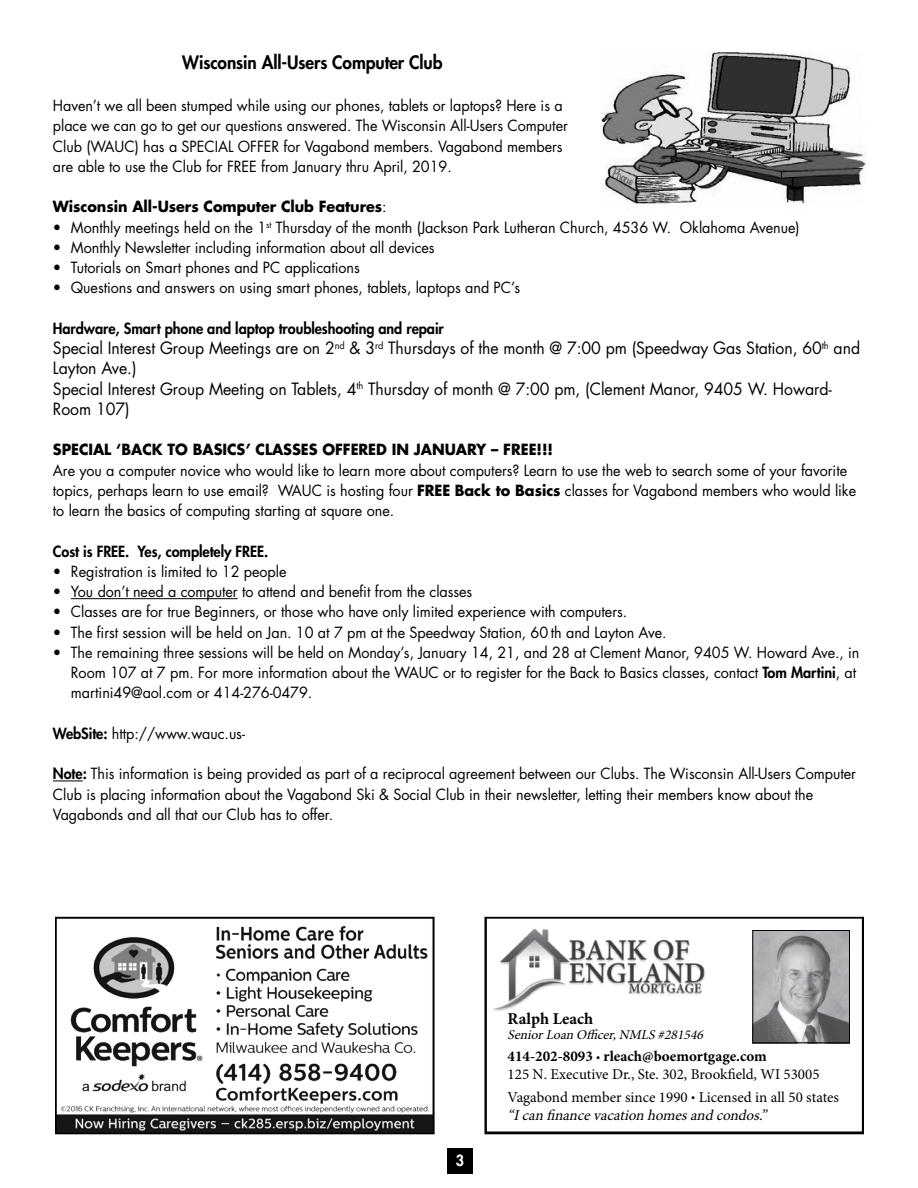
<style>
.page{position:relative;width:918px;height:1188px;background:#fff}
.page>*{position:absolute;margin:0;border:0;box-sizing:border-box;transform-origin:0 0}
.t1{font:800 18px "Futura Std";letter-spacing:-.005em;color:#000;scale:.96 1}
.t2{font:16.5px/20.2px "Futura Std";letter-spacing:-.005em;color:#000;scale:.96 1}
.t3{font:700 16.5px "Minion Pro";letter-spacing:.005em;color:#000}
.t4{font:15px/20.2px "Futura Std";letter-spacing:-.005em;color:#000;scale:.96 1}
.t5{font:15px/18px "Minion Pro";color:#000}
.t6{font:700 15px "Futura Std";letter-spacing:-.005em;color:#000;scale:.96 1}
.t7{font:800 15px "Futura Std";letter-spacing:-.005em;color:#000;scale:.96 1}
.t8{font:800 15px "Futura Std";color:#fff;scale:.96 1}
.t9{font:italic 13.5px "Minion Pro";color:#000}
.s1{font-weight:400}
.s2{font-weight:700}
.s3{font-weight:800}
.s4{font-weight:700;font-size:10.5px}
.s5{font-style:italic}
</style>
<div class="page">
<div style="left:447px;top:1148px;width:26px;height:26px;background:#000"></div>
<hr style="left:71px;top:598px;width:167px;height:1px;background:#000">
<hr style="left:53px;top:781px;width:30px;height:1px;background:#000">
<img style="left:601px;top:53px;width:265px;height:151px">
<img style="left:58px;top:926px;width:374px;height:205px">
<div style="left:55px;top:917px;width:380px;height:217px;border:2px solid #000"></div>
<img style="left:493px;top:928px;width:212px;height:83px">
<img style="left:754px;top:932px;width:94px;height:109px">
<div style="left:752px;top:930px;width:98px;height:113px;border:1px solid #000"></div>
<div style="left:484px;top:917px;width:380px;height:217px;border:2px solid #000"></div>
<p class="t1" style="left:182px;top:51px;width:273px">Wisconsin All-Users Computer Club</p>
<p class="t4" style="left:53px;top:96px;width:538px">Haven’t we all been stumped while using our phones, tablets or laptops? Here is a place we can go to get our questions answered. The Wisconsin All-Users Computer Club (WAUC) has a SPECIAL OFFER for Vagabond members. Vagabond members are able to use the Club for FREE from January thru April, 2019.</p>
<p class="t6" style="left:53px;top:197px;width:349px">Wisconsin All-Users Computer Club Features<span class="s1">:</span></p>
<p class="t4" style="left:53px;top:217px;width:779px">• Monthly meetings held on the 1<sup>st</sup> Thursday of the month (Jackson Park Lutheran Church, 4536 W. Oklahoma Avenue)</p>
<p class="t4" style="left:53px;top:237px;width:399px">• Monthly Newsletter including information about all devices</p>
<p class="t4" style="left:53px;top:258px;width:321px">• Tutorials on Smart phones and PC applications</p>
<p class="t4" style="left:53px;top:278px;width:488px">• Questions and answers on using smart phones, tablets, laptops and PC’s</p>
<p class="t7" style="left:53px;top:319px;width:409px">Hardware, Smart phone and laptop troubleshooting and repair</p>
<p class="t2" style="left:53px;top:338px;width:842px">Special Interest Group Meetings are on 2<sup>nd</sup> &amp; 3<sup>rd</sup> Thursdays of the month @ 7:00 pm (Speedway Gas Station, 60<sup>th</sup> and Layton Ave.)<br>Special Interest Group Meeting on Tablets, 4<sup>th</sup> Thursday of month @ 7:00 pm, (Clement Manor, 9405 W. Howard-Room 107)</p>
<p class="t6" style="left:53px;top:440px;width:522px">SPECIAL ‘BACK TO BASICS’ CLASSES OFFERE D IN JANUARY – FREE !!!</p>
<p class="t4" style="left:53px;top:460px;width:829px">Are you a computer novice who would like to learn more about computers? Learn to use the web to search some of your favorite topics, perhaps learn to use email? WAUC is hosting four <span class="s2">FREE</span></p>
<p class="t4" style="left:455px;top:480px;width:420px"><span class="s2">Back to Basics</span> classes for Vagabond members who would like</p>
<p class="t4" style="left:53px;top:501px;width:357px">to learn the basics of computing starting at square one.</p>
<p class="t7" style="left:53px;top:542px;width:226px">Cost is FREE . Yes, completely FREE .</p>
<p class="t4" style="left:53px;top:561px;width:245px">• Registration is limited to 12 people</p>
<p class="t4" style="left:53px;top:582px;width:438px">• You don’t need a computer to attend and benefit from the classes</p>
<p class="t4" style="left:53px;top:602px;width:600px">• Classes are for true Beginners, or those who have only limited experience with computers.</p>
<p class="t4" style="left:53px;top:622px;width:641px">• The first session will be held on Jan. 10 at 7 pm at the Speedway Station, 60 th and Layton Ave.</p>
<p class="t4" style="left:71px;top:642px;width:823px;text-indent:-18px">• The remaining three sessions will be held on Monday’s, January 14, 21, and 28 at Clement Manor, 9405 W. Howard Ave., in<br>Room 107 at 7 pm. For more information about the WAUC or to register for the Back to Basics classes, contact <span class="s3">Tom Martini</span>, at martini49@aol.com or 414-276-0479.</p>
<p class="t4" style="left:53px;top:723px;width:202px"><span class="s3">WebSite:</span> http://www.wauc.us-</p>
<p class="t4" style="left:53px;top:764px;width:838px"><span class="s3">Note:</span> This information is being provided as part of a reciprocal agreement between our Clubs. The Wisconsin All-Users Computer<br>Club is placing information about the Vagabond Ski &amp; Social Club in their newsletter, letting their members know about the<br>Vagabonds and all that our Club has to offer.</p>
<p class="t8" style="left:456px;top:1151px;width:10px">3</p>
<p class="t3" style="left:508px;top:1009px;width:87px">Ralph Leach</p>
<p class="t9" style="left:508px;top:1026px;width:201px">SeniorLoan Officer,NMLS#281546</p>
<p class="t5" style="left:508px;top:1048px;width:313px"><span class="s2">414-202-8093</span> <span class="s4">•</span> <span class="s2">rleach@boemortgage.com<br></span>125 N. Executive Dr., Ste. 302, Brookfield, WI 53005</p>
<p class="t5" style="left:508px;top:1089px;width:333px">Vagabond member since 1990 <span class="s4">•</span> Licensed in all 50 states <span class="s5">“Ican financevacation homesand condos.”</span></p>
</div>
